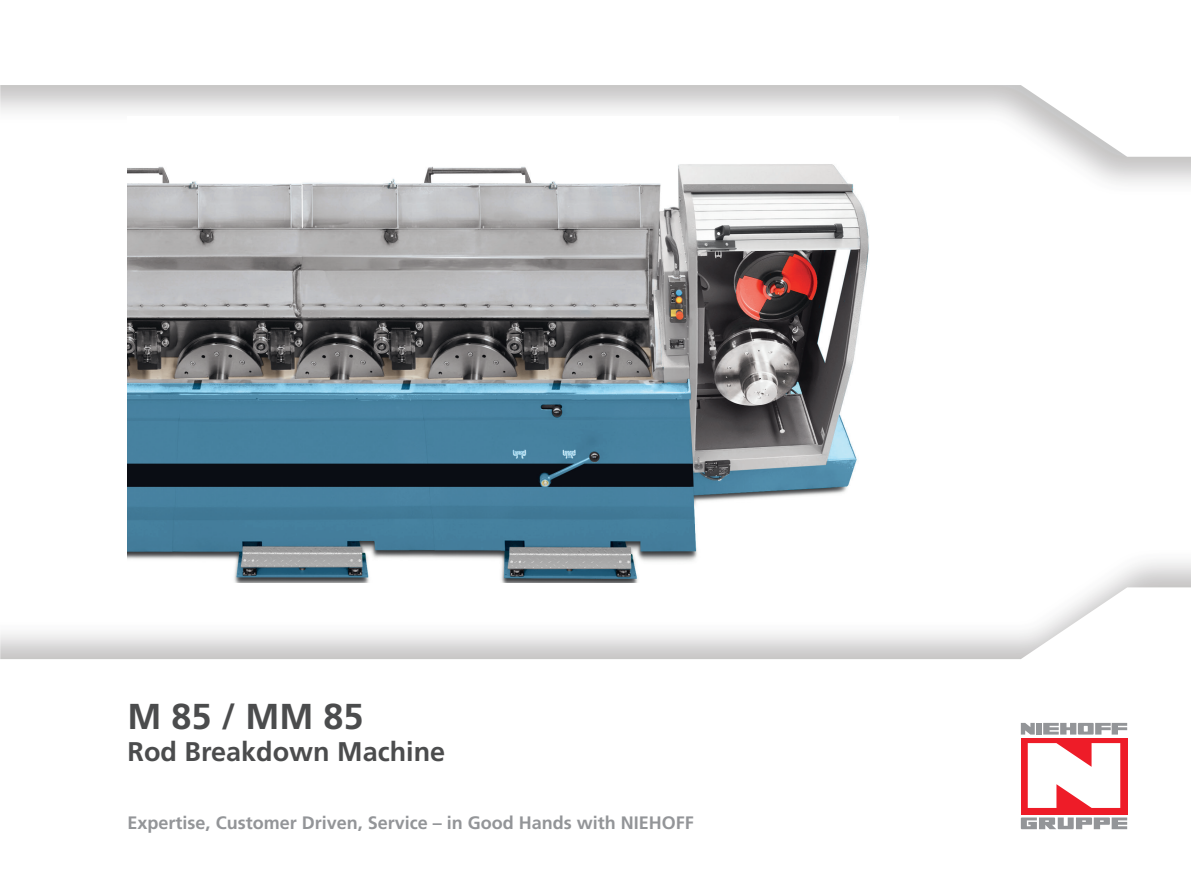
<style>
.page{position:relative;width:1191px;height:893px;background:#fff}
.page>*{position:absolute;margin:0;border:0;box-sizing:border-box;transform-origin:0 0}
.t1{font:700 36px "Frutiger LT Com";color:#4b4c4d}
.t2{font:700 27px "Frutiger LT Com";color:#4b4c4d}
.t3{font:700 18px "Frutiger LT Com";color:#939598}
</style>
<div class="page">
<img style="left:127px;top:549px;width:1064px;height:38px">
<svg style="left:0;top:587px;width:1191px;height:243px"></svg>
<img style="left:127px;top:157px;width:1064px;height:39px">
<svg style="left:1px;top:85px;width:1190px;height:72px"></svg>
<img style="left:128px;top:116px;width:770px;height:466px">
<svg style="left:0;top:693px;width:1px;height:73px"></svg>
<svg style="left:0;top:85px;width:1px;height:25px"></svg>
<div style="left:1020px;top:738px;width:107px;height:76px;background:#ee1c28"></div>
<svg style="left:1020px;top:817px;width:107px;height:12px"></svg>
<div style="left:1036px;top:723px;width:5px;height:12px;background:#939598"></div>
<svg style="left:1020px;top:723px;width:14px;height:12px"></svg>
<svg style="left:1043px;top:723px;width:84px;height:12px"></svg>
<svg style="left:1027px;top:743px;width:93px;height:65px;background:#fcdddf"></svg>
<h1 class="t1" style="left:128px;top:695px;width:237px">M 85 / MM 85</h1>
<h2 class="t2" style="left:128px;top:736px;width:319px">Rod Breakdown Machine</h2>
<p class="t3" style="left:128px;top:812px;width:568px">Expertise, Customer Driven, Service – in Good Hands with NIEHOFF</p>
</div>
